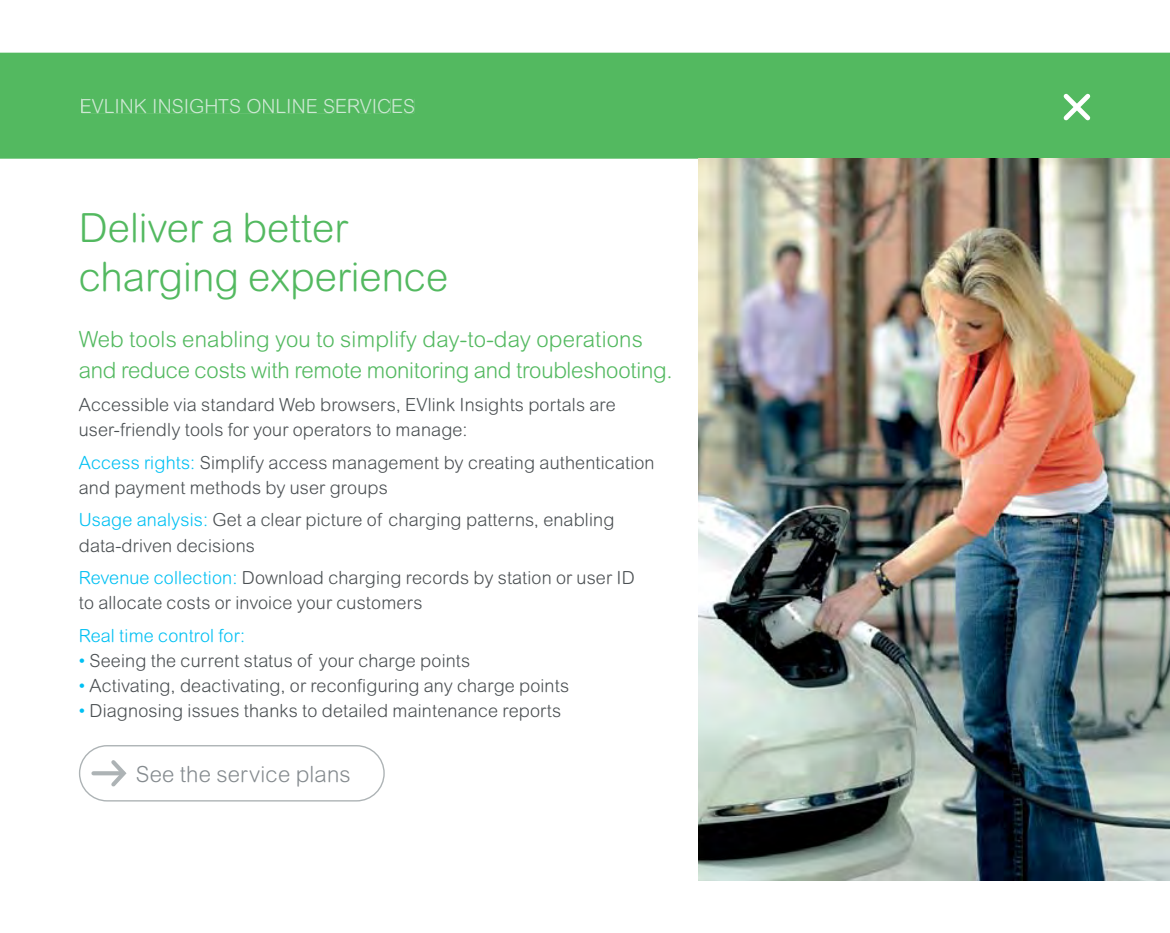
<style>
.page{position:relative;width:1170px;height:933px;background:#fff}
.page>*{position:absolute;margin:0;border:0;box-sizing:border-box;transform-origin:0 0}
.t1{font:300 40.25px/48.8px "Arial Rounded MT Std";color:#53b960}
.t2{font:300 22.25px/30.5px "Arial Rounded MT Std";letter-spacing:-.01em;color:#53b960}
.t3{font:300 22.25px "Arial Rounded MT Std";letter-spacing:.01em;color:#858b8f}
.t4{font:300 19.5px "Arial Rounded MT Std";color:#cee8d4}
.t5{font:300 18px/25px "Arial Rounded MT Std";letter-spacing:.01em;color:#4a4f52}
.t6{font:300 18px "Arial Rounded MT Std";letter-spacing:.01em;color:#00c0f3}
.s1{color:#00c0f3}
</style>
<div class="page">
<div style="left:0;top:53px;width:1170px;height:106px;background:#53b960"></div>
<div style="left:82px;top:99px;width:178px;height:14px;background:#53b960"></div>
<div style="left:263px;top:99px;width:41px;height:14px;background:#53b960"></div>
<div style="left:308px;top:99px;width:26px;height:14px;background:#53b960"></div>
<div style="left:337px;top:99px;width:9px;height:14px;background:#53b960"></div>
<div style="left:349px;top:99px;width:11px;height:14px;background:#53b960"></div>
<div style="left:360px;top:99px;width:11px;height:14px;background:#53b960"></div>
<div style="left:374px;top:99px;width:16px;height:14px;background:#53b960"></div>
<div style="left:393px;top:99px;width:9px;height:14px;background:#53b960"></div>
<div style="left:404px;top:99px;width:10px;height:14px;background:#53b960"></div>
<img style="left:698px;top:159px;width:472px;height:721px">
<svg style="left:1064px;top:94px;width:26px;height:26px"></svg>
<div style="left:79px;top:745px;width:306px;height:56px;border:1px solid #adb3b5;border-radius:28px"></div>
<svg style="left:107px;top:760px;width:20px;height:27px"></svg>
<svg style="left:93px;top:771px;width:30px;height:4px"></svg>
<p class="t4" style="left:80px;top:99px;width:337px">EVLINK INSIGHTS ONLINE SERVICES</p>
<h1 class="t1" style="left:79px;top:208px;width:371px">Deliver a better charging experience</h1>
<p class="t2" style="left:79px;top:326px;width:595px">Web tools enabling you to simplify day-to-day operations and reduce costs with remote monitoring and troubleshooting.</p>
<p class="t5" style="left:79px;top:394px;width:538px">Accessible via standard Web browsers, EVlink Insights portals are user-friendly tools for your operators to manage:</p>
<p class="t5" style="left:79px;top:451px;width:577px"><span class="s1">Access rights:</span> Simplify access management by creating authentication and payment methods by user groups</p>
<p class="t5" style="left:79px;top:509px;width:537px"><span class="s1">Usage analysis:</span> Get a clear picture of charging patterns, enabling data-driven decisions</p>
<p class="t5" style="left:79px;top:567px;width:557px"><span class="s1">Revenue collection:</span> Download charging records by station or user ID to allocate costs or invoice your customers</p>
<p class="t6" style="left:79px;top:629px;width:168px">Real time control for:</p>
<p class="t5" style="left:79px;top:650px;width:393px"><span class="s1">•</span> Seeing the current status of your charge points</p>
<p class="t5" style="left:79px;top:675px;width:492px"><span class="s1">•</span> Activating, deactivating, or reconfiguring any charge points</p>
<p class="t5" style="left:79px;top:700px;width:484px"><span class="s1">•</span> Diagnosing issues thanks to detailed maintenance reports</p>
<p class="t3" style="left:136px;top:765px;width:216px">See the service plans</p>
</div>
